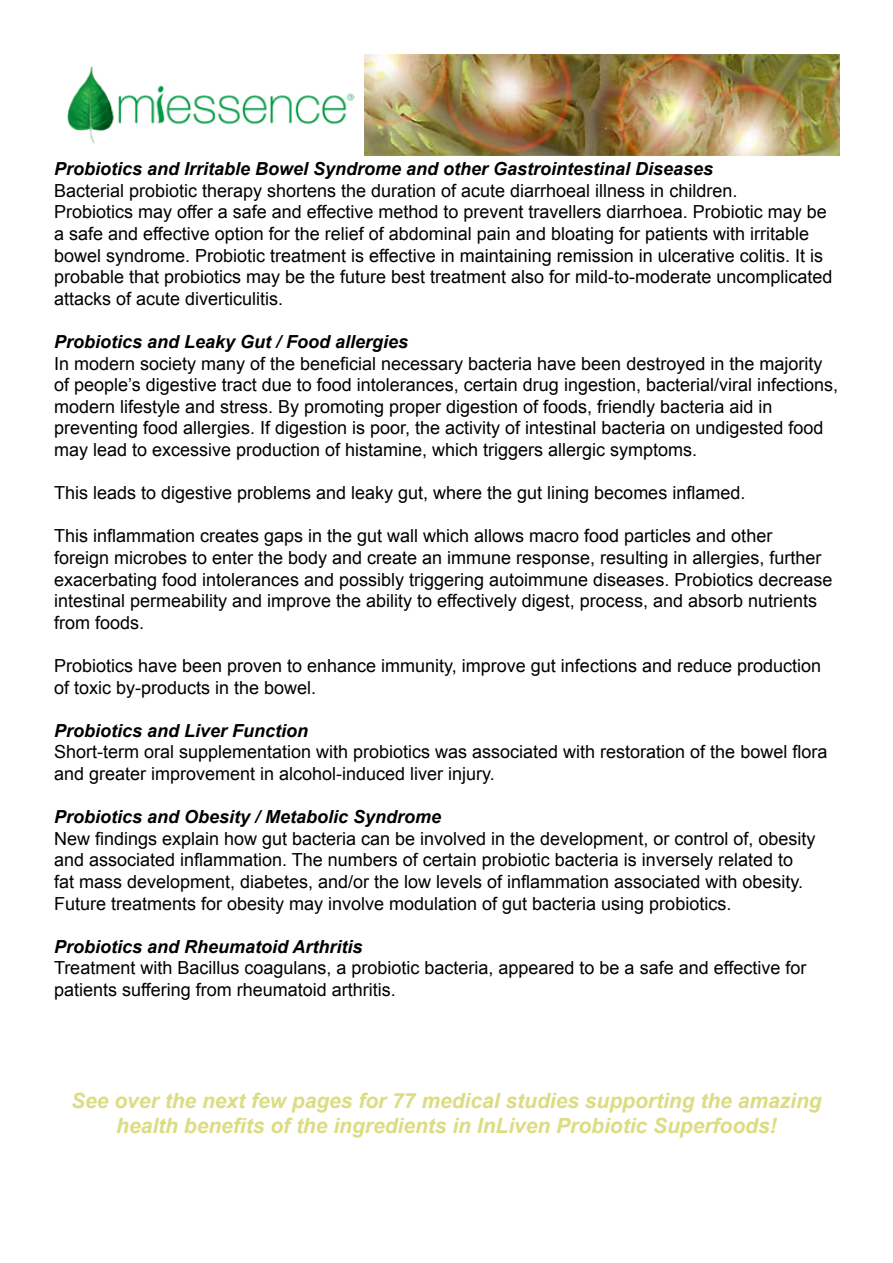
<style>
.page{position:relative;width:893px;height:1263px;background:#fff}
.page>*{position:absolute;margin:0;border:0;box-sizing:border-box;transform-origin:0 0}
.t1{font:italic 700 21px/25.2px "Arial";color:#dcdc82;text-align:center}
.t2{font:18px/21.6px "Arial";color:#000}
.t3{font:italic 700 18px "Arial";color:#000}
</style>
<div class="page">
<img style="left:67px;top:54px;width:772px;height:102px">
<p class="t3" style="left:54px;top:157px;width:661px">Probiotics and Irritable Bowel Syndrome and other Gastrointestinal Diseases</p>
<p class="t2" style="left:54px;top:180px;width:780px">Bacterial probiotic therapy shortens the duration of acute diarrhoeal illness in children.<br>Probiotics may offer a safe and effective method to prevent travellers diarrhoea. Probiotic may be a safe and effective option for the relief of abdominal pain and bloating for patients with irritable bowel syndrome. Probiotic treatment is effective in maintaining remission in ulcerative colitis. It is probable that probiotics may be the future best treatment also for mild-to-moderate uncomplicated attacks of acute diverticulitis.</p>
<p class="t3" style="left:54px;top:330px;width:356px">Probiotics and Leaky Gut / Food allergies</p>
<p class="t2" style="left:54px;top:353px;width:786px">In modern society many of the beneficial necessary bacteria have been destroyed in the majority of people’s digestive tract due to food intolerances, certain drug ingestion, bacterial/viral infections, modern lifestyle and stress. By promoting proper digestion of foods, friendly bacteria aid in preventing food allergies. If digestion is poor, the activity of intestinal bacteria on undigested food may lead to excessive production of histamine, which triggers allergic symptoms.</p>
<p class="t2" style="left:54px;top:482px;width:693px">This leads to digestive problems and leaky gut, where the gut lining becomes inflamed.</p>
<p class="t2" style="left:54px;top:525px;width:780px">This inflammation creates gaps in the gut wall which allows macro food particles and other<br>foreign microbes to enter the body and create an immune response, resulting in allergies, further exacerbating food intolerances and possibly triggering autoimmune diseases. Probiotics decrease intestinal permeability and improve the ability to effectively digest, process, and absorb nutrients from foods.</p>
<p class="t2" style="left:54px;top:655px;width:769px">Probiotics have been proven to enhance immunity, improve gut infections and reduce production of toxic by-products in the bowel.</p>
<p class="t3" style="left:54px;top:719px;width:256px">Probiotics and Liver Function</p>
<p class="t2" style="left:54px;top:741px;width:775px">Short-term oral supplementation with probiotics was associated with restoration of the bowel flora and greater improvement in alcohol-induced liver injury.</p>
<p class="t3" style="left:54px;top:805px;width:389px">Probiotics and Obesity / Metabolic Syndrome</p>
<p class="t2" style="left:54px;top:828px;width:763px">New findings explain how gut bacteria can be involved in the development, or control of, obesity and associated inflammation. The numbers of certain probiotic bacteria is inversely related to fat mass development, diabetes, and/or the low levels of inflammation associated with obesity.<br>Future treatments for obesity may involve modulation of gut bacteria using probiotics.</p>
<p class="t3" style="left:54px;top:935px;width:310px">Probiotics and Rheumatoid Arthritis</p>
<p class="t2" style="left:54px;top:957px;width:754px">Treatment with Bacillus coagulans, a probiotic bacteria, appeared to be a safe and effective for patients suffering from rheumatoid arthritis.</p>
<p class="t1" style="left:71px;top:1088px;width:752px">See over the next few pages for 77 medical studies supporting the amazing health benefits of the ingredients in InLiven Probiotic Superfoods!</p>
</div>
